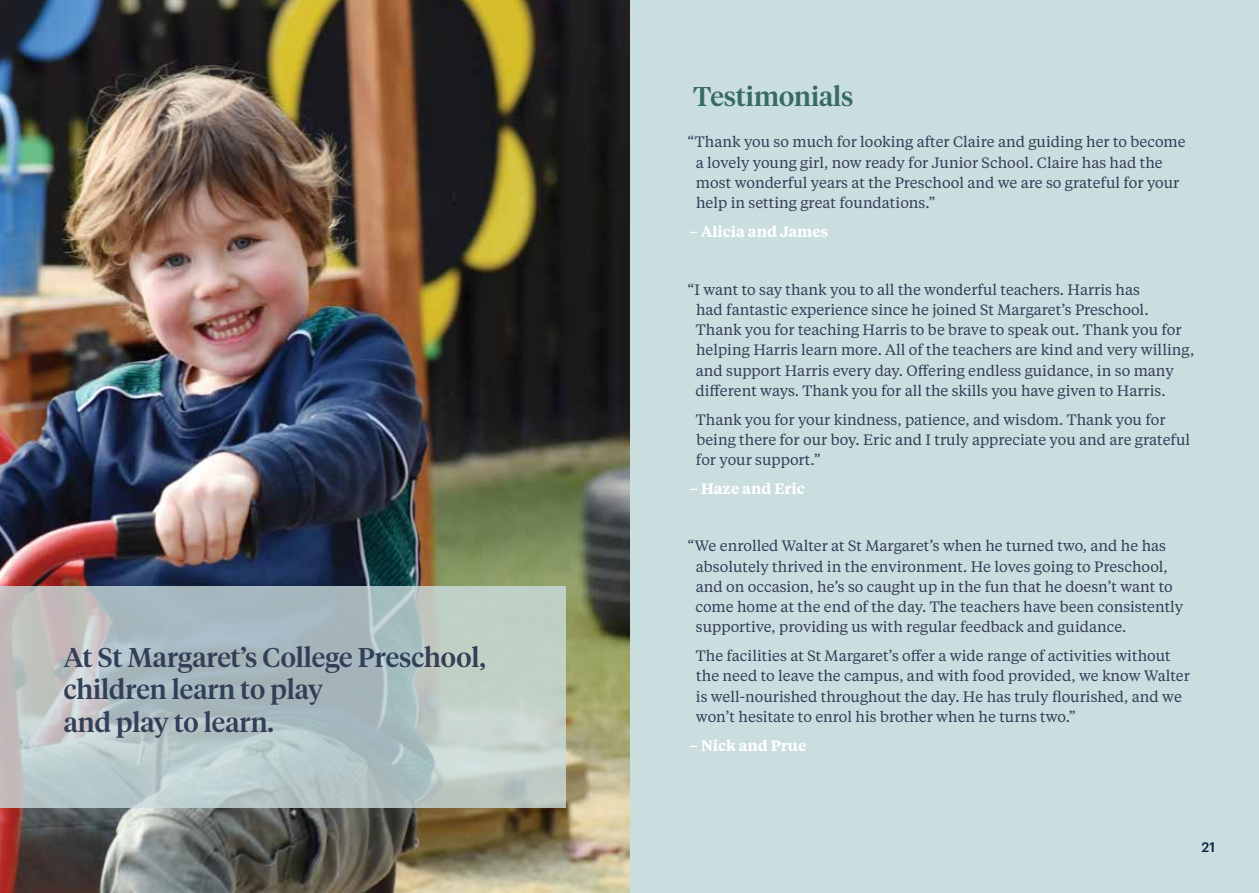
<style>
.page{position:relative;width:1259px;height:893px;background:#fff}
.page>*{position:absolute;margin:0;border:0;box-sizing:border-box;transform-origin:0 0}
.t1{font:500 27px/32.4px "Tiempos Headline";color:#343e58}
.t2{font:500 27px "Tiempos Headline";color:#376a65}
.t3{font:15px/20.2px "Tiempos Text";color:#343e58}
.t4{font:600 15px "Tiempos Text";color:#fff}
.t5{font:500 13.5px "Graphik";color:#082341}
</style>
<div class="page">
<div style="left:629px;top:0;width:630px;height:893px;background:#cadddf"></div>
<img style="left:0;top:0;width:629px;height:893px">
<svg style="left:0;top:587px;width:566px;height:221px;background:#b5c4c4"></svg>
<h1 class="t1" style="left:64px;top:640px;width:423px">At St Margaret’s College Preschool, children learn to play<br>and play to learn.</h1>
<h1 class="t2" style="left:693px;top:78px;width:162px">Testimonials</h1>
<p class="t3" style="left:696px;top:131px;width:491px;text-indent:-8px">“Thank you so much for looking after Claire and guiding her to become a lovely young girl, now ready for Junior School. Claire has had the most wonderful years at the Preschool and we are so grateful for your help in setting great foundations.”</p>
<p class="t4" style="left:689px;top:221px;width:140px">– Alicia and James</p>
<p class="t3" style="left:695px;top:278px;width:500px;text-indent:-8px">“I want to say thank you to all the wonderful teachers. Harris has<br>had fantastic experience since he joined St Margaret’s Preschool.<br>Thank you for teaching Harris to be brave to speak out. Thank you for helping Harris learn more. All of the teachers are kind and very willing, and support Harris every day. Offering endless guidance, in so many different ways. Thank you for all the skills you have given to Harris.</p>
<p class="t3" style="left:696px;top:408px;width:496px">Thank you for your kindness, patience, and wisdom. Thank you for being there for our boy. Eric and I truly appreciate you and are grateful for your support.”</p>
<p class="t4" style="left:689px;top:478px;width:117px">– Haze and Eric</p>
<p class="t3" style="left:695px;top:535px;width:489px;text-indent:-8px">“We enrolled Walter at St Margaret’s when he turned two, and he has absolutely thrived in the environment. He loves going to Preschool, and on occasion, he’s so caught up in the fun that he doesn’t want to come home at the end of the day. The teachers have been consistently supportive, providing us with regular feedback and guidance.</p>
<p class="t3" style="left:696px;top:645px;width:495px">The facilities at St Margaret’s offer a wide range of activities without the need to leave the campus, and with food provided, we know Walter is well-nourished throughout the day. He has truly flourished, and we won’t hesitate to enrol his brother when he turns two.”</p>
<p class="t4" style="left:689px;top:735px;width:118px">– Nick and Prue</p>
<p class="t5" style="left:1201px;top:837px;width:15px">21</p>
</div>
